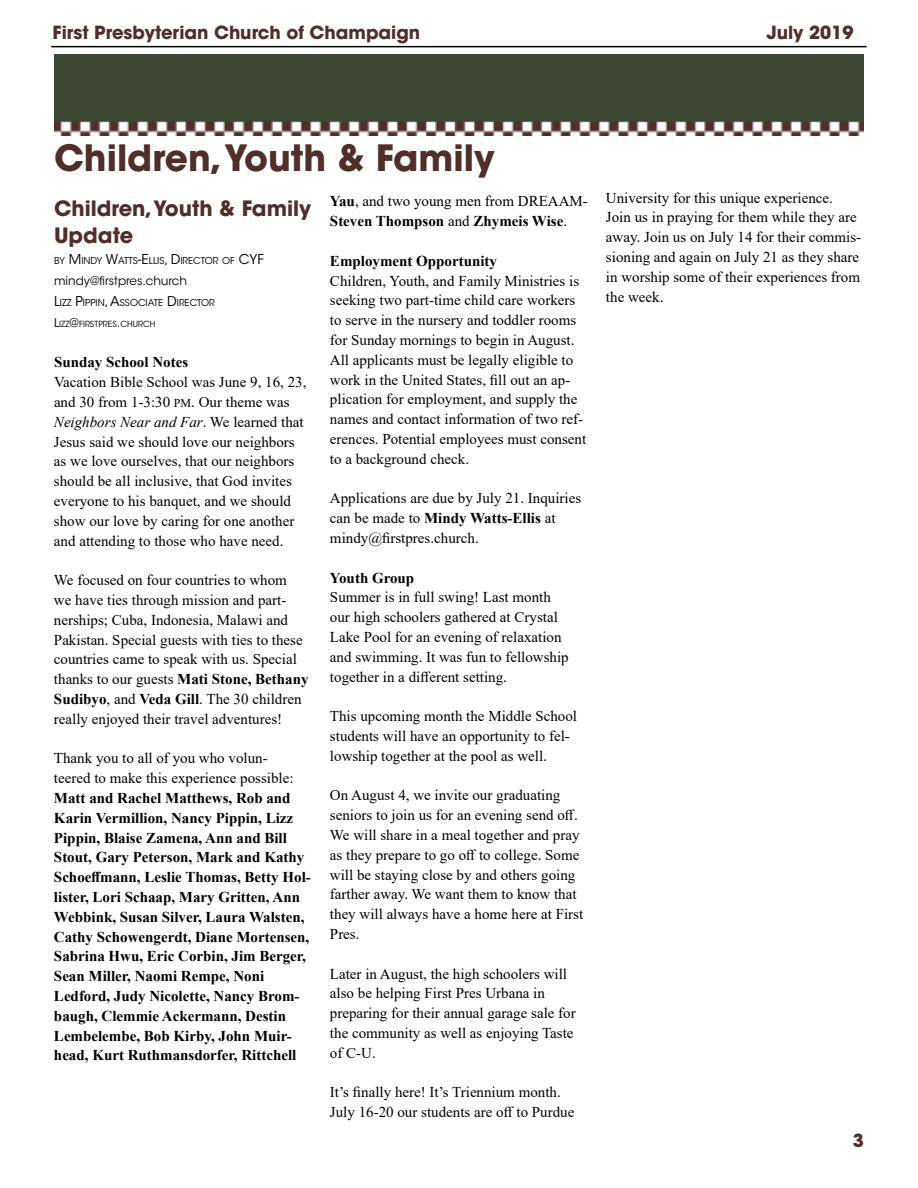
<style>
.page{position:relative;width:918px;height:1188px;background:#fff}
.page>*{position:absolute;margin:0;border:0;box-sizing:border-box;transform-origin:0 0}
.t1{font:700 36px "ITC Avant Garde Std";color:#502e2a}
.t2{font:700 21px/27px "ITC Avant Garde Std";color:#502e2a}
.t3{font:700 18px "ITC Avant Garde Std";color:#502e2a}
.t4{font:15px/19.8px "Times New Roman";color:#000}
.t5{font:700 15px/19.8px "Times New Roman";color:#000}
.t6{font:12px "ITC Avant Garde Std";color:#00000a}
.t7{font:9.45px "ITC Avant Garde Std";color:#00000a}
.t8{font:8.4px "ITC Avant Garde Std";color:#00000a}
.s1{font-size:13.5px}
.s2{font-size:12px}
.s3{font-style:italic}
.s4{font-weight:700}
</style>
<div class="page">
<hr style="left:51px;top:46px;width:816px;height:1px;background:#000">
<img style="left:54px;top:54px;width:810px;height:82px">
<p class="t3" style="left:53px;top:21px;width:369px">First Presbyterian Church of Champaign</p>
<p class="t3" style="left:766px;top:21px;width:89px">July 2019</p>
<h1 class="t1" style="left:54px;top:135px;width:442px">Children,Youth &amp; Family</h1>
<h2 class="t2" style="left:54px;top:194px;width:259px">Children,Youth &amp; Family<br>Update</h2>
<p class="t7" style="left:54px;top:254px;width:194px">BY <span class="s1">M</span> INDY <span class="s1">W</span>ATTS<span class="s1">-E</span> LLIS<span class="s1">, D</span> IRECTOR OF <span class="s1">CYF</span></p>
<p class="t6" style="left:54px;top:273px;width:135px">mindy@firstpres.church</p>
<p class="t7" style="left:54px;top:296px;width:162px"><span class="s1">L</span>IZZ <span class="s1">P</span>IPPIN<span class="s1">, A</span>SSOCIATE <span class="s1">D</span> IRECTOR</p>
<p class="t8" style="left:54px;top:318px;width:103px"><span class="s2">L</span>IZZ<span class="s2">@</span>FIRSTPRES<span class="s2">.</span>CHURCH</p>
<p class="t5" style="left:54px;top:352px;width:136px">Sunday School Notes</p>
<p class="t4" style="left:54px;top:372px;width:254px">Vacation Bible School was June 9, 16, 23, and 30 from 1-3:30 <span class="s2">PM</span>. Our theme was <span class="s3">Neighbors Near and Far</span>. We learned that Jesus said we should love our neighbors as we love ourselves, that our neighbors should be all inclusive, that God invites everyone to his banquet, and we should show our love by caring for one another and attending to those who have need.</p>
<p class="t4" style="left:54px;top:570px;width:256px">We focused on four countries to whom<br>we have ties through mission and part&shy;nerships; Cuba, Indonesia, Malawi and Pakistan. Special guests with ties to these countries came to speak with us. Special thanks to our guests <span class="s4">Mati Stone, Bethany Sudibyo</span>, and <span class="s4">Veda Gill</span>. The 30 children really enjoyed their travel adventures!</p>
<p class="t4" style="left:54px;top:748px;width:241px">Thank you to all of you who volun&shy;teered to make this experience possible:</p>
<p class="t5" style="left:54px;top:788px;width:258px">Matt and Rachel Matthews, Rob and Karin Vermillion, Nancy Pippin, Lizz Pippin, Blaise Zamena, Ann and Bill Stout, Gary Peterson, Mark and Kathy Schoeffmann, Leslie Thomas, Betty Hol&shy;lister, Lori Schaap, Mary Gritten, Ann Webbink, Susan Silver, Laura Walsten, Cathy Schowengerdt, Diane Mortensen, Sabrina Hwu, Eric Corbin, Jim Berger, Sean Miller, Naomi Rempe, Noni Ledford, Judy Nicolette, Nancy Brom&shy;baugh, Clemmie Ackermann, Destin Lembelembe, Bob Kirby, John Muir&shy;head, Kurt Ruthmansdorfer, Rittchell</p>
<p class="t4" style="left:330px;top:191px;width:259px"><span class="s4">Yau</span>, and two young men from DREAAM-<br><span class="s4">Steven Thompson</span> and <span class="s4">Zhymeis Wise</span>.</p>
<p class="t5" style="left:330px;top:250px;width:169px">Employment Opportunity</p>
<p class="t4" style="left:330px;top:270px;width:258px">Children, Youth, and Family Ministries is seeking two part-time child care workers to serve in the nursery and toddler rooms for Sunday mornings to begin in August.<br>All applicants must be legally eligible to work in the United States, fill out an ap&shy;plication for employment, and supply the names and contact information of two ref&shy;erences. Potential employees must consent to a background check.</p>
<p class="t4" style="left:330px;top:488px;width:253px">Applications are due by July 21. Inquiries can be made to <span class="s4">Mindy Watts-Ellis</span> at mindy@firstpres.church.</p>
<p class="t5" style="left:330px;top:567px;width:86px">Youth Group</p>
<p class="t4" style="left:330px;top:587px;width:240px">Summer is in full swing! Last month our high schoolers gathered at Crystal Lake Pool for an evening of relaxation and swimming. It was fun to fellowship together in a different setting.</p>
<p class="t4" style="left:330px;top:706px;width:249px">This upcoming month the Middle School students will have an opportunity to fel&shy;lowship together at the pool as well.</p>
<p class="t4" style="left:330px;top:785px;width:255px">On August 4, we invite our graduating seniors to join us for an evening send off.<br>We will share in a meal together and pray as they prepare to go off to college. Some will be staying close by and others going farther away. We want them to know that they will always have a home here at First Pres.</p>
<p class="t4" style="left:330px;top:963px;width:247px">Later in August, the high schoolers will also be helping First Pres Urbana in preparing for their annual garage sale for the community as well as enjoying Taste of C-U.</p>
<p class="t4" style="left:330px;top:1082px;width:246px">It’s finally here! It’s Triennium month.<br>July 16-20 our students are off to Purdue</p>
<p class="t4" style="left:606px;top:187px;width:257px">University for this unique experience.<br>Join us in praying for them while they are away. Join us on July 14 for their commis&shy;sioning and again on July 21 as they share in worship some of their experiences from the week.</p>
<p class="t3" style="left:853px;top:1129px;width:13px">3</p>
</div>
